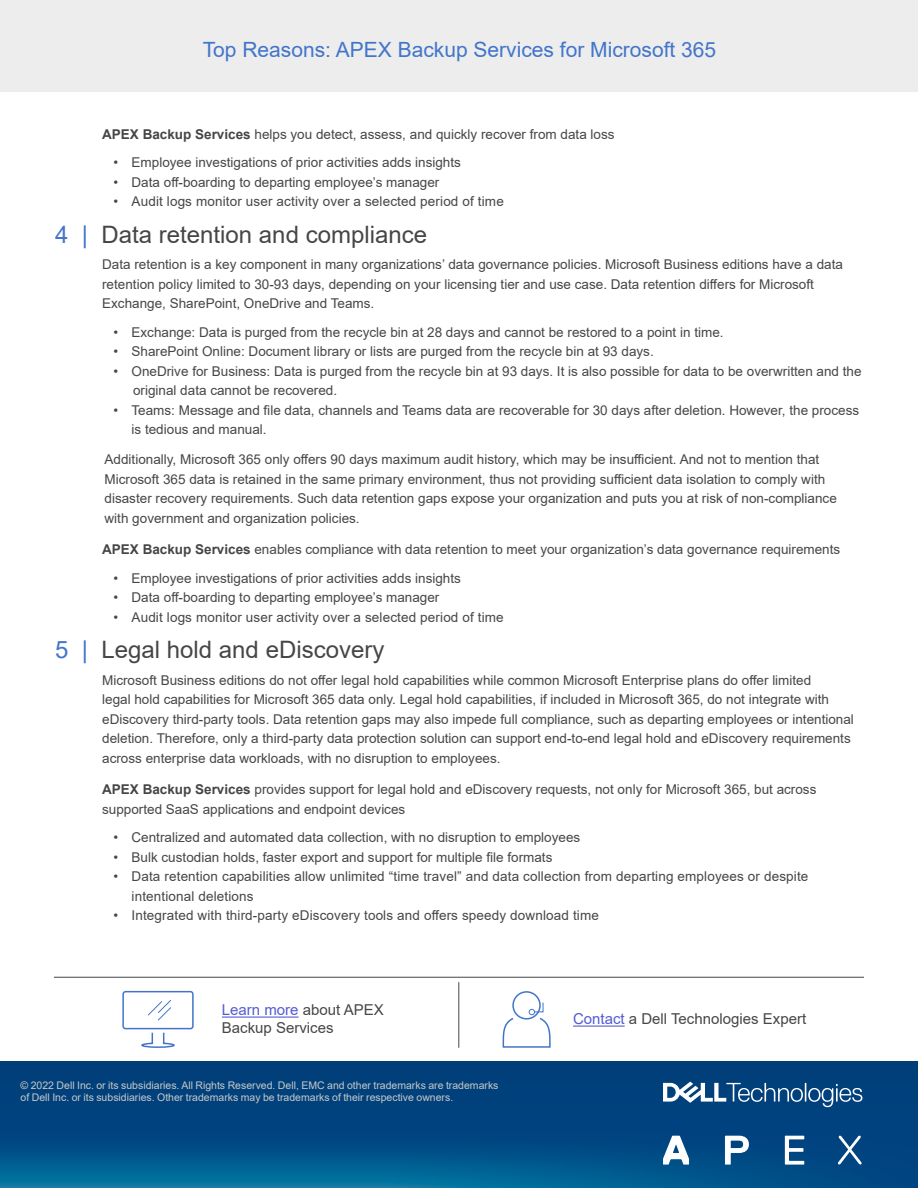
<style>
.page{position:relative;width:918px;height:1188px;background:#fff}
.page>*{position:absolute;margin:0;border:0;box-sizing:border-box;transform-origin:0 0}
.t1{font:24px "Arial";color:#464646}
.t2{font:21px "Arial";color:#4275ca}
.t3{font:15px/18px "Arial";color:#464646}
.t4{font:13.5px/19.5px "Arial";color:#464646}
.t5{font:10.5px/12px "Arial";color:#c7c8c6}
.s1{font-weight:700}
.s2{color:#4275ca}
.s3{color:#545cd1}
</style>
<div class="page">
<img style="left:0;top:1061px;width:918px;height:127px">
<div style="left:0;top:0;width:918px;height:92px;background:#ededed"></div>
<svg style="left:663px;top:1136px;width:26px;height:29px"></svg>
<svg style="left:725px;top:1136px;width:24px;height:29px"></svg>
<svg style="left:785px;top:1136px;width:19px;height:29px"></svg>
<svg style="left:838px;top:1136px;width:23px;height:28px"></svg>
<svg style="left:663px;top:1082px;width:199px;height:25px"></svg>
<hr style="left:459px;top:982px;width:1px;height:66px;background:#464646">
<hr style="left:573px;top:1026px;width:52px;height:1px;background:#545cd1">
<div style="left:512px;top:991px;width:29px;height:29px;border:2px solid #4275ca;border-radius:50%"></div>
<svg style="left:502px;top:1002px;width:49px;height:46px"></svg>
<hr style="left:222px;top:1017px;width:77px;height:1px;background:#545cd1">
<div style="left:122px;top:991px;width:72px;height:38px;border:2px solid #4275ca;border-radius:2px"></div>
<svg style="left:147px;top:999px;width:25px;height:22px"></svg>
<svg style="left:141px;top:1032px;width:34px;height:16px"></svg>
<hr style="left:54px;top:977px;width:810px;height:1px;background:#464646">
<h2 class="t2" style="left:203px;top:35px;width:515px">Top Reasons: APEX Backup Services for Microsoft 365</h2>
<p class="t4" style="left:102px;top:124px;width:514px"><span class="s1">APEX Backup Services</span> helps you detect, assess, and quickly recover from data loss</p>
<p class="t4" style="left:114px;top:153px;width:349px">• Employee investigations of prior activities adds insights</p>
<p class="t4" style="left:114px;top:172px;width:327px">• Data off-boarding to departing employee’s manager</p>
<p class="t4" style="left:114px;top:192px;width:392px">• Audit logs monitor user activity over a selected period of time</p>
<h1 class="t1" style="left:55px;top:218px;width:373px"><span class="s2">4 |</span> Data retention and compliance</h1>
<p class="t4" style="left:102px;top:255px;width:742px">Data retention is a key component in many organizations’ data governance policies. Microsoft Business editions have a data retention policy limited to 30-93 days, depending on your licensing tier and use case. Data retention differs for Microsoft<br>Exchange, SharePoint, OneDrive and Teams.</p>
<p class="t4" style="left:114px;top:322px;width:612px">• Exchange: Data is purged from the recycle bin at 28 days and cannot be restored to a point in time.</p>
<p class="t4" style="left:114px;top:342px;width:542px">• SharePoint Online: Document library or lists are purged from the recycle bin at 93 days.</p>
<p class="t4" style="left:133px;top:361px;width:730px;text-indent:-19px">• OneDrive for Business: Data is purged from the recycle bin at 93 days. It is also possible for data to be overwritten and the original data cannot be recovered.</p>
<p class="t4" style="left:132px;top:400px;width:729px;text-indent:-18px">• Teams: Message and file data, channels and Teams data are recoverable for 30 days after deletion. However, the process is tedious and manual.</p>
<p class="t4" style="left:105px;top:450px;width:734px">Additionally, Microsoft 365 only offers 90 days maximum audit history, which may be insufficient. And not to mention that Microsoft 365 data is retained in the same primary environment, thus not providing sufficient data isolation to comply with disaster recovery requirements. Such data retention gaps expose your organization and puts you at risk of non-compliance with government and organization policies.</p>
<p class="t4" style="left:102px;top:540px;width:740px"><span class="s1">APEX Backup Services</span> enables compliance with data retention to meet your organization’s data governance requirements</p>
<p class="t4" style="left:114px;top:568px;width:349px">• Employee investigations of prior activities adds insights</p>
<p class="t4" style="left:114px;top:588px;width:327px">• Data off-boarding to departing employee’s manager</p>
<p class="t4" style="left:114px;top:607px;width:392px">• Audit logs monitor user activity over a selected period of time</p>
<h1 class="t1" style="left:55px;top:633px;width:331px"><span class="s2">5 |</span> Legal hold and eDiscovery</h1>
<p class="t4" style="left:102px;top:670px;width:753px">Microsoft Business editions do not offer legal hold capabilities while common Microsoft Enterprise plans do offer limited<br>legal hold capabilities for Microsoft 365 data only. Legal hold capabilities, if included in Microsoft 365, do not integrate with eDiscovery third-party tools. Data retention gaps may also impede full compliance, such as departing employees or intentional deletion. Therefore, only a third-party data protection solution can support end-to-end legal hold and eDiscovery requirements across enterprise data workloads, with no disruption to employees.</p>
<p class="t4" style="left:102px;top:780px;width:716px"><span class="s1">APEX Backup Services</span> provides support for legal hold and eDiscovery requests, not only for Microsoft 365, but across supported SaaS applications and endpoint devices</p>
<p class="t4" style="left:114px;top:828px;width:468px">• Centralized and automated data collection, with no disruption to employees</p>
<p class="t4" style="left:114px;top:847px;width:440px">• Bulk custodian holds, faster export and support for multiple file formats</p>
<p class="t4" style="left:132px;top:867px;width:678px;text-indent:-18px">• Data retention capabilities allow unlimited “time travel” and data collection from departing employees or despite intentional deletions</p>
<p class="t4" style="left:114px;top:906px;width:487px">• Integrated with third-party eDiscovery tools and offers speedy download time</p>
<p class="t3" style="left:222px;top:1001px;width:163px"><span class="s3">Learn more</span> about APEX<br>Backup Services</p>
<p class="t5" style="left:21px;top:1080px;width:479px">© 2022 Dell Inc. or its subsidiaries. All Rights Reserved. Dell, EMC and other trademarks are trademarks of Dell Inc. or its subsidiaries. Other trademarks may be trademarks of their respective owners.</p>
<p class="t3" style="left:573px;top:1010px;width:235px"><span class="s3">Contact</span> a Dell Technologies Expert</p>
</div>
